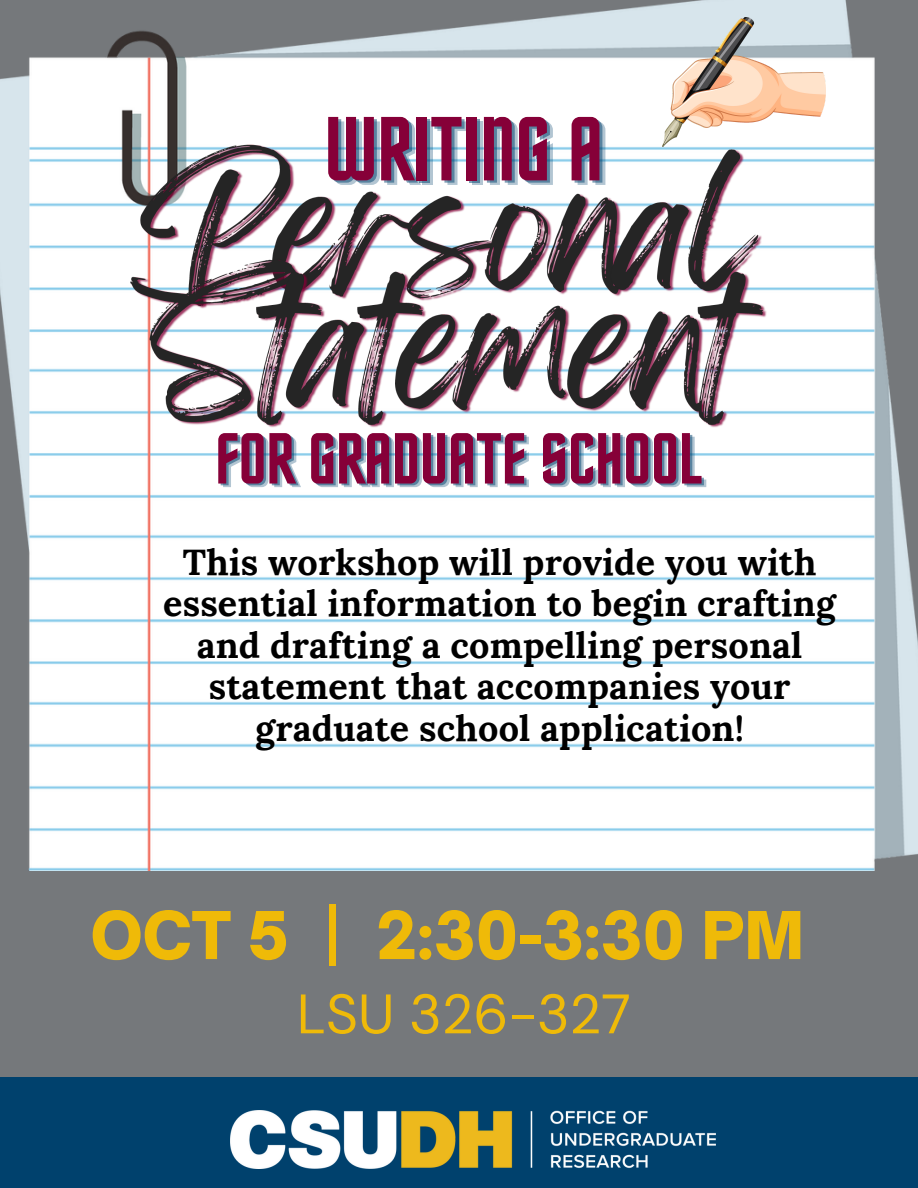
<style>
.page{position:relative;width:918px;height:1188px;background:#fff}
.page>*{position:absolute;margin:0;border:0;box-sizing:border-box;transform-origin:0 0}
.t1{font:91.35px "Horta";color:#860038}
.t2{font:72.6px "Horta";color:#860038}
.t3{font:900 63px "Open Sauce One";color:#efba08}
.t4{font:55.5px "DM Sans";color:#efba08}
.t5{font:700 36px/41.7px "Lora";letter-spacing:.005em;color:#000;text-align:center}
.s1{font-weight:600}
</style>
<div class="page">
<img style="left:0;top:0;width:918px;height:871px">
<div style="left:0;top:1069px;width:918px;height:119px;background:#00416d"></div>
<img style="left:230px;top:1110px;width:485px;height:59px">
<div style="left:0;top:871px;width:918px;height:206px;background:#75787b"></div>
<img style="left:663px;top:17px;width:163px;height:129px">
<img style="left:129px;top:107px;width:641px;height:375px">
<p class="t1" style="left:325px;top:111px;width:280px">WRITING A</p>
<p class="t2" style="left:215px;top:428px;width:489px">FOR GRADUATE SCHOOL</p>
<p class="t5" style="left:163px;top:541px;width:674px">This workshop will provide you with essential information to begin crafting and drafting a compelling personal statement that accompanies your graduate school application!</p>
<p class="t3" style="left:91px;top:896px;width:715px">OCT 5 <span class="s1">|</span> 2:30-3:30 PM</p>
<p class="t4" style="left:297px;top:978px;width:336px">LSU 326-327</p>
</div>
